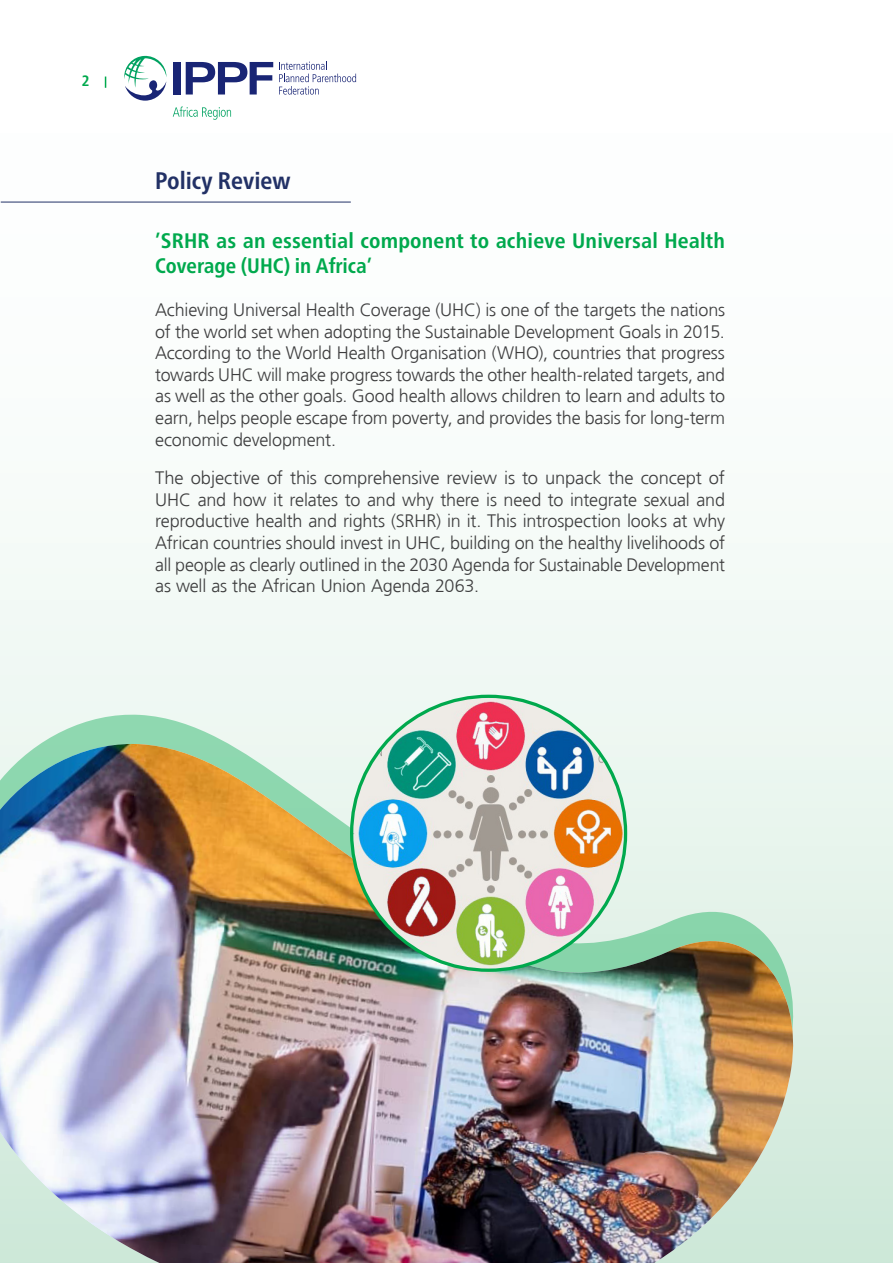
<style>
.page{position:relative;width:893px;height:1263px;background:#fff}
.page>*{position:absolute;margin:0;border:0;box-sizing:border-box;transform-origin:0 0}
.Title_1{font:700 condensed 24px "Frutiger Neue LTCYR";color:#223166}
.Title_2{font:700 condensed 21px/25.2px "Frutiger Neue LTCYR";letter-spacing:.01em;color:#00a94d;scale:1.04 1}
.Body{font:300 18px/21.6px "Frutiger";letter-spacing:-.01em;color:#3e3e3f;text-align:justify}
.t1{font:700 condensed 15px "Frutiger Neue LTCYR";color:#00a94d}
</style>
<div class="page">
<div style="left:0;top:0;width:893px;height:1263px;background:linear-gradient(to bottom,#fff,#d4ebdd)"></div>
<svg style="left:892px;top:0;width:1px;height:1263px"></svg>
<div style="left:174px;top:62px;width:7px;height:32px;background:#192575"></div>
<svg style="left:186px;top:62px;width:87px;height:33px"></svg>
<svg style="left:279px;top:61px;width:77px;height:34px"></svg>
<svg style="left:124px;top:55px;width:42px;height:46px"></svg>
<svg style="left:173px;top:107px;width:58px;height:13px"></svg>
<hr style="left:1px;top:202px;width:350px;height:1px;background:#223166">
<svg style="left:0;top:712px;width:804px;height:29px;background:#dcf1e5"></svg>
<img style="left:0;top:744px;width:804px;height:519px">
<img style="left:352px;top:696px;width:274px;height:274px;border-radius:137px">
<p class="t1" style="left:82px;top:72px;width:9px">2</p>
<p class="Title_1" style="left:155px;top:166px;width:137px">Policy Review</p>
<p class="Title_2" style="left:155px;top:228px;width:549px">’SRHR as an essential component to achieve Universal Health<br>Coverage (UHC) in Africa’</p>
<p class="Body" style="left:155px;top:299px;width:571px">Achieving Universal Health Coverage (UHC) is one of the targets the nations of the world set when adopting the Sustainable Development Goals in 2015.<br>According to the World Health Organisation (WHO), countries that progress towards UHC will make progress towards the other health-related targets, and as well as the other goals. Good health allows children to learn and adults to earn, helps people escape from poverty, and provides the basis for long-term economic development.</p>
<p class="Body" style="left:155px;top:467px;width:571px">The objective of this comprehensive review is to unpack the concept of UHC and how it relates to and why there is need to integrate sexual and reproductive health and rights (SRHR) in it. This introspection looks at why African countries should invest in UHC, building on the healthy livelihoods of all people as clearly outlined in the 2030 Agenda for Sustainable Development as well as the African Union Agenda 2063.</p>
</div>
